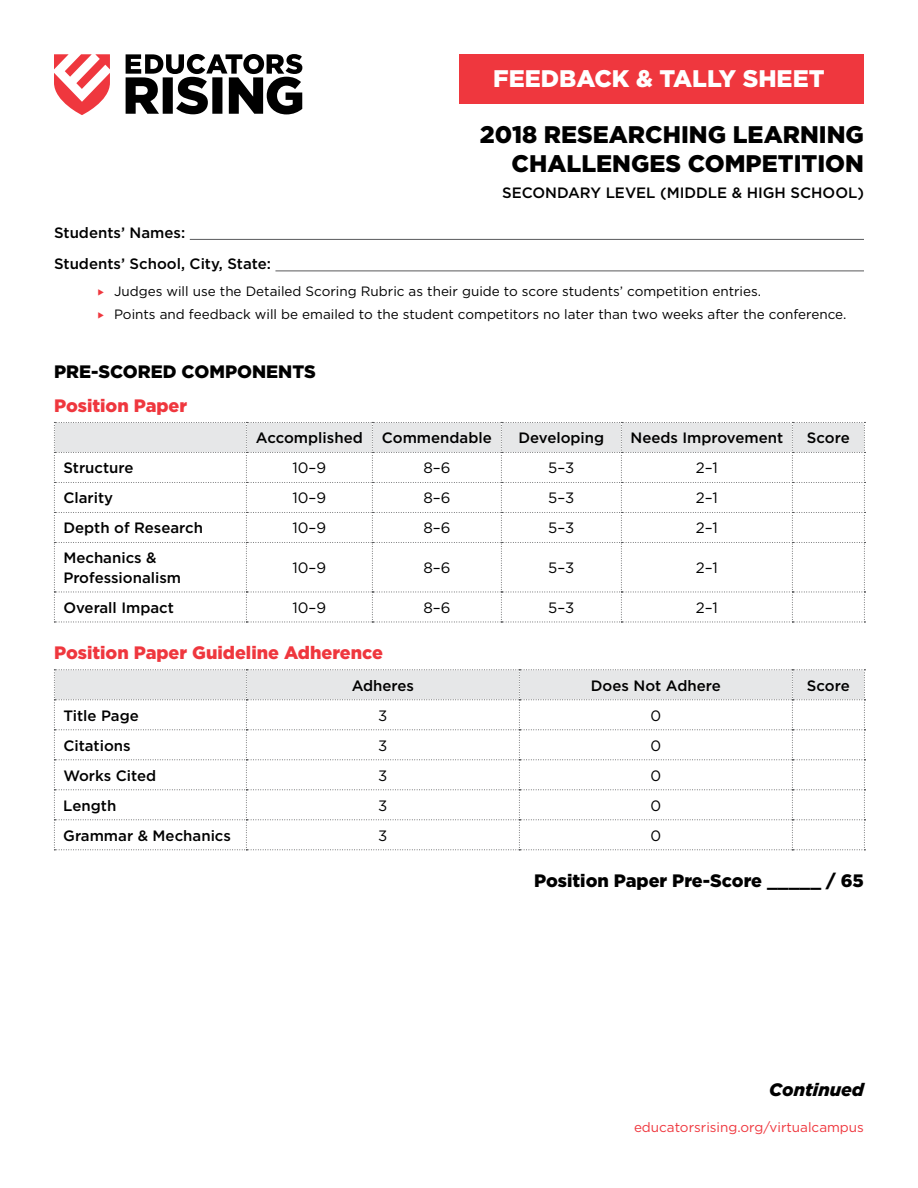
<style>
.page{position:relative;width:918px;height:1188px;background:#fff}
.page>*{position:absolute;margin:0;border:0;box-sizing:border-box;transform-origin:0 0}
.t1{font:900 24px/28.8px "Gotham";color:#000;text-align:right}
.t2{font:900 24px "Gotham";color:#fff}
.t3{font:900 18px "Gotham";color:#000}
.t4{font:900 18px "Gotham";color:#ef373e}
.t5{font:italic 900 18px "Gotham";color:#000}
.t6{font:500 15px/31.5px "Gotham";color:#000}
.t7{font:15px "Gotham";color:#000}
.t8{font:13.5px/22.5px "Gotham";color:#000}
.t9{font:13.5px "Gotham";color:#ef373e}
</style>
<div class="page">
<div style="left:459px;top:54px;width:405px;height:50px;background:#ef373e"></div>
<svg style="left:126px;top:54px;width:176px;height:60px"></svg>
<svg style="left:54px;top:54px;width:56px;height:61px"></svg>
<hr style="left:190px;top:239px;width:674px;height:1px;background:#58595b">
<hr style="left:275px;top:271px;width:589px;height:1px;background:#58595b">
<svg style="left:54px;top:422px;width:811px;height:201px"></svg>
<svg style="left:54px;top:669px;width:811px;height:181px"></svg>
<h1 class="t2" style="left:493px;top:62px;width:332px">Feedback &amp; Tally Sheet</h1>
<h1 class="t1" style="left:480px;top:120px;width:386px">2018 Researching Learning<br>Challenges COMPETITION</h1>
<p class="t6" style="left:502px;top:176px;width:363px">SECONDARY LEVEL (MIDDLE &amp; HIGH SCHOOL)</p>
<p class="t6" style="left:54px;top:217px;width:218px">Students’ Names:<br>Students’ School, City, State:</p>
<p class="t8" style="left:114px;top:280px;width:734px">Judges will use the Detailed Scoring Rubric as their guide to score students’ competition entries.<br>Points and feedback will be emailed to the student competitors no later than two weeks after the conference.</p>
<p class="t3" style="left:54px;top:359px;width:262px">PRE-SCORED COMPONENTS</p>
<p class="t4" style="left:54px;top:393px;width:135px">Position Paper</p>
<p class="t6" style="left:256px;top:422px;width:108px">Accomplished</p>
<p class="t6" style="left:382px;top:422px;width:111px">Commendable</p>
<p class="t6" style="left:518px;top:422px;width:87px">Developing</p>
<p class="t6" style="left:631px;top:422px;width:154px">Needs Improvement</p>
<p class="t6" style="left:807px;top:422px;width:44px">Score</p>
<p class="t6" style="left:63px;top:452px;width:72px">Structure</p>
<p class="t7" style="left:293px;top:459px;width:35px">10–9</p>
<p class="t7" style="left:423px;top:459px;width:29px">8–6</p>
<p class="t7" style="left:548px;top:459px;width:28px">5–3</p>
<p class="t7" style="left:696px;top:459px;width:23px">2–1</p>
<p class="t6" style="left:63px;top:482px;width:51px">Clarity</p>
<p class="t7" style="left:293px;top:489px;width:35px">10–9</p>
<p class="t7" style="left:423px;top:489px;width:29px">8–6</p>
<p class="t7" style="left:548px;top:489px;width:28px">5–3</p>
<p class="t7" style="left:696px;top:489px;width:23px">2–1</p>
<p class="t6" style="left:63px;top:512px;width:141px">Depth of Research</p>
<p class="t7" style="left:293px;top:519px;width:35px">10–9</p>
<p class="t7" style="left:423px;top:519px;width:29px">8–6</p>
<p class="t7" style="left:548px;top:519px;width:28px">5–3</p>
<p class="t7" style="left:696px;top:519px;width:23px">2–1</p>
<p class="t6" style="left:63px;top:548px;width:119px;line-height:19.5px">Mechanics &amp;<br>Professionalism</p>
<p class="t7" style="left:293px;top:558px;width:35px">10–9</p>
<p class="t7" style="left:423px;top:558px;width:29px">8–6</p>
<p class="t7" style="left:548px;top:558px;width:28px">5–3</p>
<p class="t7" style="left:696px;top:558px;width:23px">2–1</p>
<p class="t6" style="left:63px;top:592px;width:112px">Overall Impact</p>
<p class="t7" style="left:293px;top:598px;width:35px">10–9</p>
<p class="t7" style="left:423px;top:598px;width:29px">8–6</p>
<p class="t7" style="left:548px;top:598px;width:28px">5–3</p>
<p class="t7" style="left:696px;top:598px;width:23px">2–1</p>
<p class="t4" style="left:54px;top:640px;width:331px">Position Paper Guideline Adherence</p>
<p class="t6" style="left:352px;top:670px;width:64px">Adheres</p>
<p class="t6" style="left:591px;top:670px;width:131px">Does Not Adhere</p>
<p class="t6" style="left:807px;top:670px;width:44px">Score</p>
<p class="t6" style="left:63px;top:700px;width:77px">Title Page</p>
<p class="t7" style="left:378px;top:706px;width:11px">3</p>
<p class="t7" style="left:651px;top:706px;width:12px">0</p>
<p class="t6" style="left:63px;top:730px;width:69px">Citations</p>
<p class="t7" style="left:378px;top:736px;width:11px">3</p>
<p class="t7" style="left:650px;top:736px;width:12px">0</p>
<p class="t6" style="left:63px;top:760px;width:94px">Works Cited</p>
<p class="t7" style="left:378px;top:766px;width:11px">3</p>
<p class="t7" style="left:650px;top:766px;width:12px">0</p>
<p class="t6" style="left:63px;top:790px;width:55px">Length</p>
<p class="t7" style="left:378px;top:796px;width:11px">3</p>
<p class="t7" style="left:650px;top:796px;width:12px">0</p>
<p class="t6" style="left:63px;top:820px;width:169px">Grammar &amp; Mechanics</p>
<p class="t7" style="left:378px;top:826px;width:11px">3</p>
<p class="t7" style="left:650px;top:826px;width:12px">0</p>
<p class="t3" style="left:534px;top:868px;width:331px">Position Paper Pre-Score _____ / 65</p>
<p class="t5" style="left:769px;top:1078px;width:96px">Continued</p>
<p class="t9" style="left:634px;top:1119px;width:231px">educatorsrising.org/virtualcampus</p>
</div>
